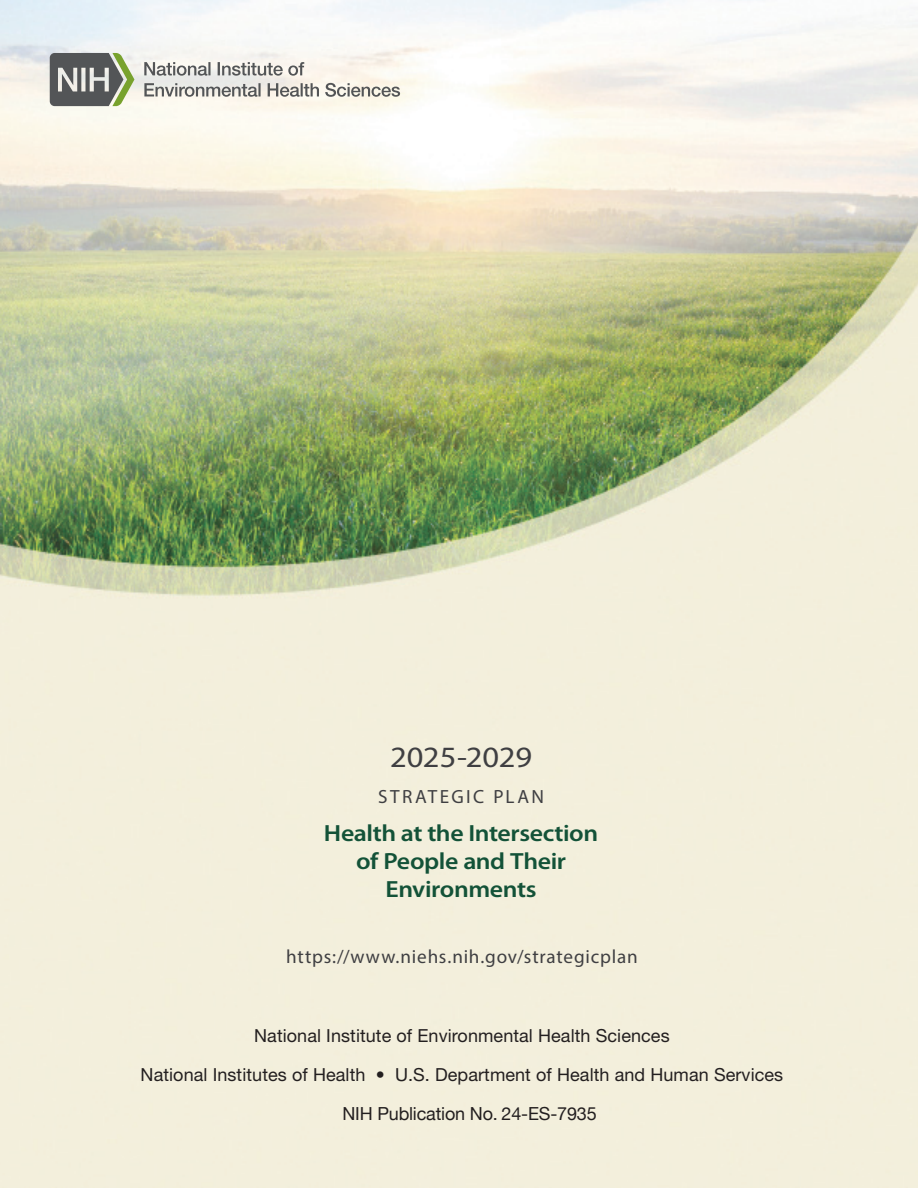
<style>
.page{position:relative;width:918px;height:1188px;background:#fff}
.page>*{position:absolute;margin:0;border:0;box-sizing:border-box;transform-origin:0 0}
.t1{font:29.55px "Myriad Pro";color:#3f3f42;scale:1.1 1}
.t2{font:600 23.55px/27.9px "Myriad Pro";letter-spacing:-.015em;color:#135238;text-align:center;scale:1.1 1}
.t3{font:19.2px "Myriad Pro";letter-spacing:.045em;color:#3f3f42}
.t4{font:19.2px "Myriad Pro";letter-spacing:.13em;color:#3f3f42}
.t5{font:18px "Helvetica Neue LT Std";letter-spacing:.005em;color:#231f20}
.Text_bulleted{font:18px "Helvetica Neue";letter-spacing:-.01em;color:#231f20}
</style>
<div class="page">
<img style="left:0;top:0;width:918px;height:1188px">
<svg style="left:50px;top:53px;width:84px;height:53px;background:#7f847a"></svg>
<svg style="left:144px;top:83px;width:256px;height:14px;background:#bcbab5"></svg>
<svg style="left:144px;top:62px;width:160px;height:14px"></svg>
<p class="t1" style="left:390px;top:739px;width:130px">2025-2029</p>
<p class="t4" style="left:378px;top:784px;width:167px">STRATEGIC PLAN</p>
<p class="t2" style="left:324px;top:819px;width:251px">Health at the Intersection of People and Their<br>Environments</p>
<p class="t3" style="left:286px;top:944px;width:353px">https://www.niehs.nih.gov/strategicplan</p>
<p class="t5" style="left:254px;top:1025px;width:417px">National Institute of Environmental Health Sciences</p>
<p class="t5" style="left:141px;top:1063px;width:644px">National Institutes of Health • U.S. Department of Health and Human Services</p>
<p class="Text_bulleted" style="left:342px;top:1100px;width:256px">NIH Publication No. 24-ES-7935</p>
</div>
